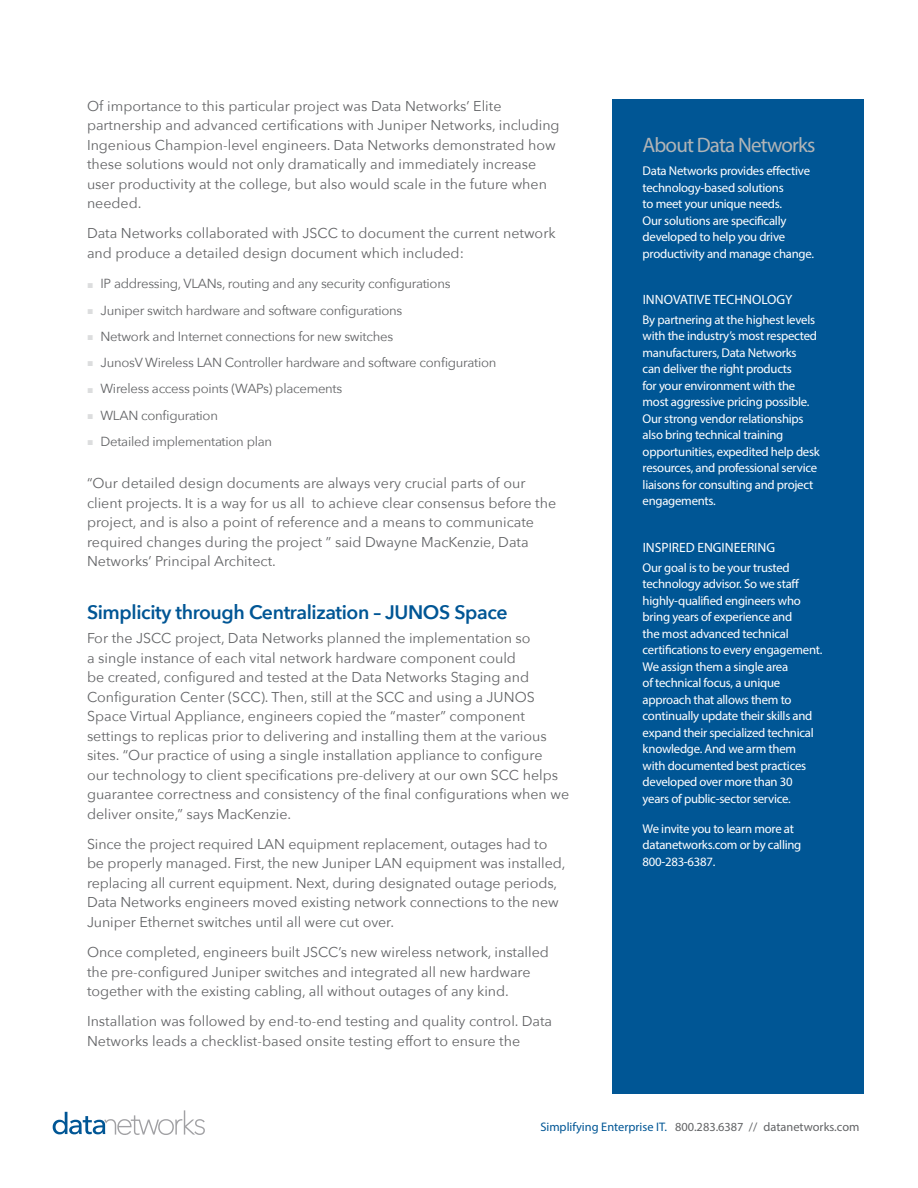
<style>
.page{position:relative;width:918px;height:1188px;background:#fff}
.page>*{position:absolute;margin:0;border:0;box-sizing:border-box;transform-origin:0 0}
.t1{font:21px "Myriad Pro";letter-spacing:-.04em;color:#b1b4b6}
.t2{font:600 19.5px "Avenir Next";letter-spacing:-.02em;color:#005695}
.t3{font:14.25px/19.5px "Avenir Next";color:#636466}
.t4{font:13.5px "Myriad Pro";color:#fff}
.t5{font:13.2px "Avenir Next";letter-spacing:-.02em;color:#636466}
.t6{font:12.75px/16.5px "Myriad Pro";letter-spacing:-.02em;color:#fff}
.t7{font:12.3px "Myriad Pro";color:#636466}
.s1{font-family:"Arial";font-size:10.5px;color:#dcddde}
.s2{color:#005695}
</style>
<div class="page">
<div style="left:612px;top:99px;width:252px;height:994px;background:#005695"></div>
<svg style="left:53px;top:1110px;width:152px;height:25px"></svg>
<p class="t3" style="left:87px;top:95px;width:474px">Of importance to this particular project was Data Networks’ Elite partnership and advanced certifications with Juniper Networks, including Ingenious Champion-level engineers. Data Networks demonstrated how these solutions would not only dramatically and immediately increase user productivity at the college, but also would scale in the future when needed.</p>
<p class="t3" style="left:87px;top:223px;width:470px">Data Networks collaborated with JSCC to document the current network and produce a detailed design document which included:</p>
<p class="t5" style="left:87px;top:273px;width:365px"><span class="s1">■</span> IP addressing, VLANs, routing and any security configurations</p>
<p class="t5" style="left:87px;top:299px;width:317px"><span class="s1">■</span> Juniper switch hardware and software configurations</p>
<p class="t5" style="left:87px;top:325px;width:308px"><span class="s1">■</span> Network and Internet connections for new switches</p>
<p class="t5" style="left:87px;top:351px;width:411px"><span class="s1">■</span> JunosV Wireless LAN Controller hardware and software configuration</p>
<p class="t5" style="left:87px;top:378px;width:257px"><span class="s1">■</span> Wireless access points (WAPs) placements</p>
<p class="t5" style="left:87px;top:404px;width:133px"><span class="s1">■</span> WLAN configuration</p>
<p class="t5" style="left:87px;top:430px;width:187px"><span class="s1">■</span> Detailed implementation plan</p>
<p class="t3" style="left:87px;top:473px;width:471px">“Our detailed design documents are always very crucial parts of our client projects. It is a way for us all to achieve clear consensus before the project, and is also a point of reference and a means to communicate required changes during the project ” said Dwayne MacKenzie, Data Networks’ Principal Architect.</p>
<h2 class="t2" style="left:87px;top:596px;width:422px">Simplicity through Centralization – JUNOS Space</h2>
<p class="t3" style="left:87px;top:628px;width:484px">For the JSCC project, Data Networks planned the implementation so<br>a single instance of each vital network hardware component could<br>be created, configured and tested at the Data Networks Staging and Configuration Center (SCC). Then, still at the SCC and using a JUNOS Space Virtual Appliance, engineers copied the “master” component settings to replicas prior to delivering and installing them at the various sites. “Our practice of using a single installation appliance to configure<br>our technology to client specifications pre-delivery at our own SCC helps guarantee correctness and consistency of the final configurations when we deliver onsite,” says MacKenzie.</p>
<p class="t3" style="left:87px;top:834px;width:480px">Since the project required LAN equipment replacement, outages had to be properly managed. First, the new Juniper LAN equipment was installed, replacing all current equipment. Next, during designated outage periods, Data Networks engineers moved existing network connections to the new Juniper Ethernet switches until all were cut over.</p>
<p class="t3" style="left:87px;top:942px;width:463px">Once completed, engineers built JSCC’s new wireless network, installed the pre-configured Juniper switches and integrated all new hardware together with the existing cabling, all without outages of any kind.</p>
<p class="t3" style="left:87px;top:1011px;width:467px">Installation was followed by end-to-end testing and quality control. Data<br>Networks leads a checklist-based onsite testing effort to ensure the</p>
<h1 class="t1" style="left:643px;top:132px;width:175px">About Data Networks</h1>
<p class="t6" style="left:643px;top:162px;width:173px">Data Networks provides effective technology-based solutions<br>to meet your unique needs.<br>Our solutions are specifically developed to help you drive productivity and manage change.</p>
<p class="t4" style="left:643px;top:291px;width:151px">INNOVATIVE TECHNOLOGY</p>
<p class="t6" style="left:643px;top:311px;width:179px">By partnering at the highest levels with the industry’s most respected manufacturers, Data Networks<br>can deliver the right products<br>for your environment with the most aggressive pricing possible.<br>Our strong vendor relationships also bring technical training opportunities, expedited help desk resources, and professional service liaisons for consulting and project engagements.</p>
<p class="t4" style="left:643px;top:539px;width:134px">INSPIRED ENGINEERING</p>
<p class="t6" style="left:643px;top:559px;width:181px">Our goal is to be your trusted technology advisor. So we staff highly-qualified engineers who bring years of experience and<br>the most advanced technical certifications to every engagement.<br>We assign them a single area<br>of technical focus, a unique approach that allows them to continually update their skills and expand their specialized technical knowledge. And we arm them<br>with documented best practices developed over more than 30 years of public-sector service.</p>
<p class="t6" style="left:643px;top:820px;width:160px">We invite you to learn more at datanetworks.com or by calling<br>800-283-6387.</p>
<p class="t7" style="left:540px;top:1119px;width:321px"><span class="s2">Simplifying Enterprise IT.</span> 800.283.6387 // datanetworks.com</p>
</div>
